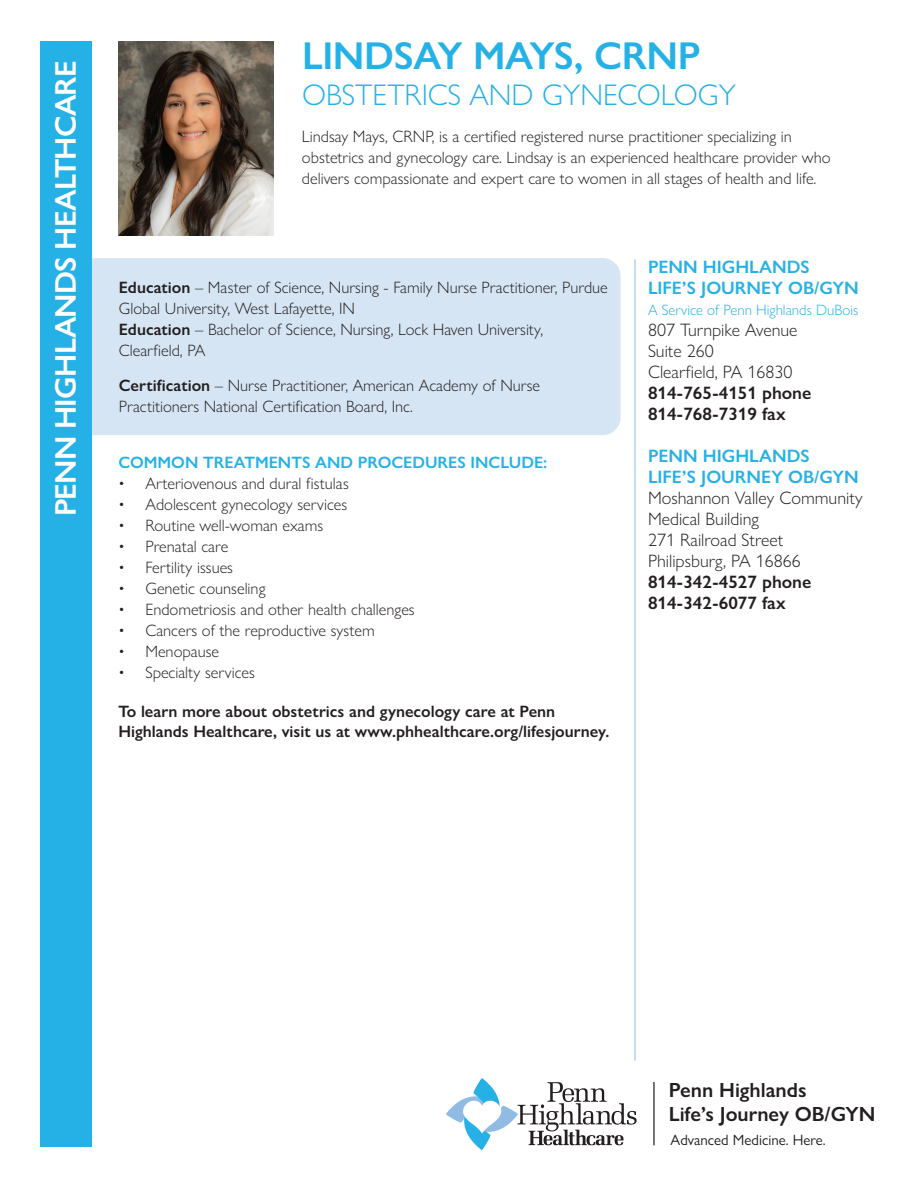
<style>
.page{position:relative;width:918px;height:1188px;background:#fff}
.page>*{position:absolute;margin:0;border:0;box-sizing:border-box;transform-origin:0 0}
.t1{font:600 39px "Gill Sans Nova";letter-spacing:-.01em;color:#26b1e6}
.t2{font:300 30px "Gill Sans Nova";color:#26b1e6}
.t3{font:600 30px "Gill Sans Nova";letter-spacing:-.025em;color:#fff}
.t4{font:600 20.55px/24.3px "Gill Sans Nova";color:#231f20}
.t5{font:300 18px/21px "Gill Sans Nova";color:#231f20}
.t6{font:600 18px/21px "Gill Sans Nova";color:#26b1e6}
.t7{font:600 18px/21px "Gill Sans Nova";color:#231f20}
.t8{font:300 16.5px/21px "Gill Sans Nova";color:#231f20}
.t9{font:600 16.5px/19.5px "Gill Sans Nova";color:#231f20}
.t10{font:600 16.5px "Gill Sans Nova";color:#26b1e6}
.t11{font:300 15px "Gill Sans Nova";color:#26b1e6}
.t12{font:15px "Gill Sans Nova";color:#231f20}
.s1{font-weight:600}
</style>
<div class="page">
<img style="left:119px;top:41px;width:154px;height:194px">
<div style="left:59px;top:258px;width:562px;height:177px;background:#d6e5f4;border-radius:18px"></div>
<div style="left:41px;top:41px;width:51px;height:1106px;background:#26b1e6"></div>
<hr style="left:635px;top:260px;width:1px;height:801px;background:#90bce4">
<svg style="left:446px;top:1078px;width:191px;height:72px"></svg>
<hr style="left:653px;top:1082px;width:2px;height:63px;background:#231f20">
<h2 class="t3" style="left:47px;top:516px;width:457px;rotate:-90deg">PENN HIGHLANDS HEALTHCARE</h2>
<h1 class="t1" style="left:302px;top:32px;width:400px">LINDSAY MAYS, CRNP</h1>
<h2 class="t2" style="left:302px;top:77px;width:436px">OBSTETRICS AND GYNECOLOGY</h2>
<p class="t8" style="left:302px;top:125px;width:530px">Lindsay Mays, CRNP, is a certified registered nurse practitioner specializing in obstetrics and gynecology care. Lindsay is an experienced healthcare provider who delivers compassionate and expert care to women in all stages of health and life.</p>
<p class="t8" style="left:119px;top:277px;width:491px"><span class="s1">Education</span> – Master of Science, Nursing - Family Nurse Practitioner, Purdue Global University, West Lafayette, IN<br><span class="s1">Education</span> – Bachelor of Science, Nursing, Lock Haven University, Clearfield, PA</p>
<p class="t8" style="left:119px;top:375px;width:423px"><span class="s1">Certification</span> – Nurse Practitioner, American Academy of Nurse<br>Practitioners National Certification Board, Inc.</p>
<p class="t10" style="left:118px;top:453px;width:430px">COMMON TREATMENTS AND PROCEDURES INCLUDE:</p>
<p class="t8" style="left:118px;top:473px;width:232px">• Arteriovenous and dural fistulas</p>
<p class="t8" style="left:118px;top:494px;width:230px">• Adolescent gynecology services</p>
<p class="t8" style="left:118px;top:515px;width:206px">• Routine well-woman exams</p>
<p class="t8" style="left:118px;top:536px;width:111px">• Prenatal care</p>
<p class="t8" style="left:118px;top:557px;width:116px">• Fertility issues</p>
<p class="t8" style="left:118px;top:578px;width:149px">• Genetic counseling</p>
<p class="t8" style="left:118px;top:599px;width:298px">• Endometriosis and other health challenges</p>
<p class="t8" style="left:118px;top:620px;width:258px">• Cancers of the reproductive system</p>
<p class="t8" style="left:118px;top:641px;width:102px">• Menopause</p>
<p class="t8" style="left:118px;top:662px;width:138px">• Specialty services</p>
<p class="t9" style="left:118px;top:702px;width:492px">To learn more about obstetrics and gynecology care at Penn<br>Highlands Healthcare, visit us at www.phhealthcare.org/lifesjourney.</p>
<p class="t6" style="left:648px;top:256px;width:212px">PENN HIGHLANDS<br>LIFE’S JOURNEY OB/GYN</p>
<p class="t11" style="left:648px;top:300px;width:212px">A Service of Penn Highlands DuBois</p>
<p class="t5" style="left:648px;top:319px;width:151px">807 Turnpike Avenue<br>Suite 260<br>Clearfield, PA 16830</p>
<p class="t7" style="left:648px;top:382px;width:165px">814-765-4151 phone<br>814-768-7319 fax</p>
<p class="t6" style="left:648px;top:445px;width:212px">PENN HIGHLANDS<br>LIFE’S JOURNEY OB/GYN</p>
<p class="t5" style="left:648px;top:487px;width:216px">Moshannon Valley Community<br>Medical Building<br>271 Railroad Street<br>Philipsburg, PA 16866</p>
<p class="t7" style="left:648px;top:571px;width:165px">814-342-4527 phone<br>814-342-6077 fax</p>
<p class="t4" style="left:669px;top:1078px;width:208px">Penn Highlands<br>Life’s Journey OB/GYN</p>
<p class="t12" style="left:671px;top:1131px;width:157px">Advanced Medicine. Here.</p>
</div>
